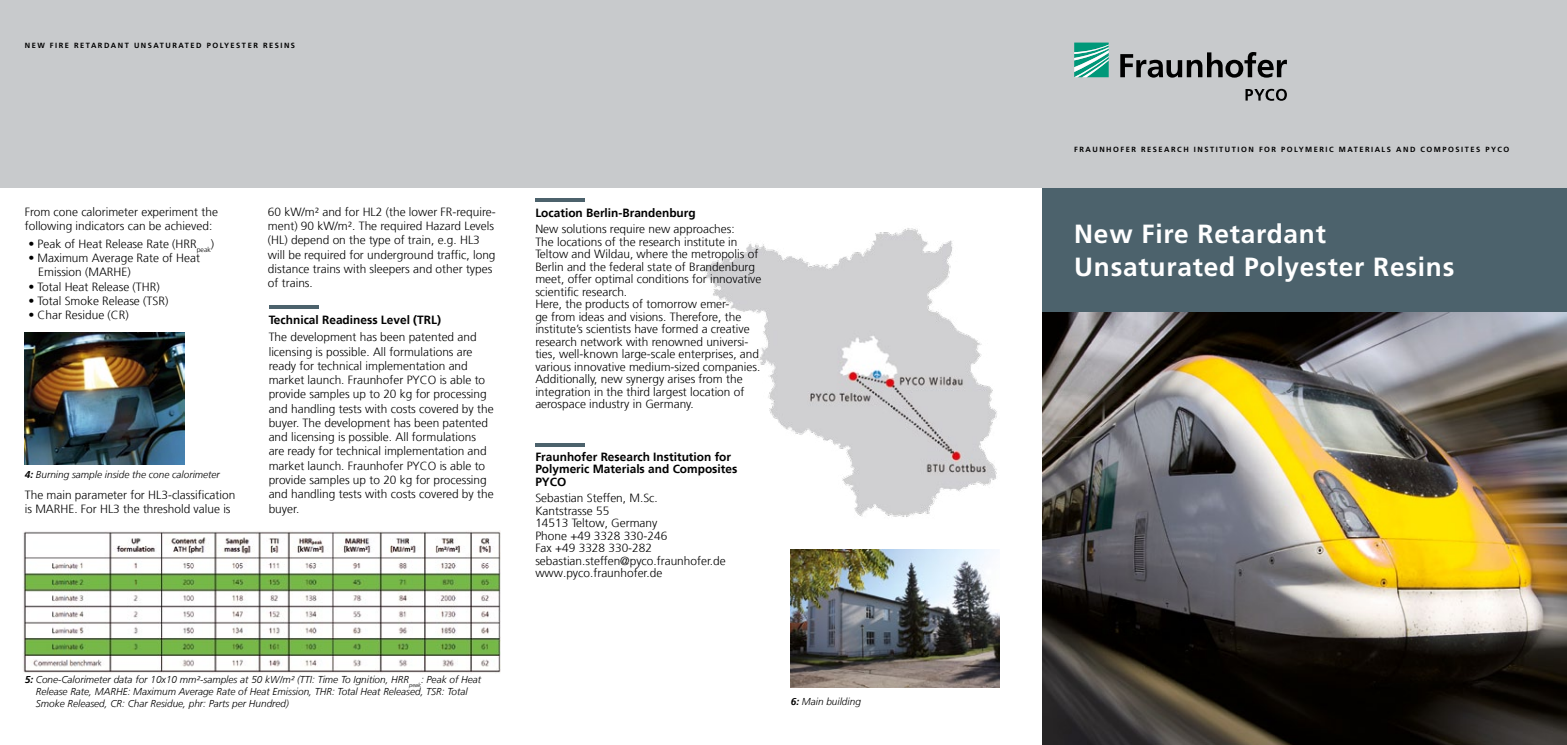
<style>
.page{position:relative;width:1567px;height:745px;background:#fff}
.page>*{position:absolute;margin:0;border:0;box-sizing:border-box;transform-origin:0 0}
.t1{font:700 26.25px/32.5px "Frutiger LT Com";letter-spacing:.03em;color:#fff}
.t2{font:300 11.88px/12.5px "Frutiger";color:#000}
.t3{font:700 11.88px/12.5px "Frutiger";color:#000}
.t4{font:italic 300 10px/12px "Frutiger LT Com";color:#000}
.t5{font:italic 300 10px "Frutiger";color:#000}
.t6{font:700 7.5px "Frutiger LT Com";letter-spacing:.2em;color:#000}
.s1{font-weight:700}
</style>
<div class="page">
<div style="left:0;top:0;width:1566px;height:188px;background:#c8cacc"></div>
<svg style="left:1074px;top:43px;width:34px;height:34px"></svg>
<svg style="left:1120px;top:52px;width:166px;height:26px"></svg>
<svg style="left:1245px;top:89px;width:41px;height:12px"></svg>
<div style="left:1042px;top:188px;width:524px;height:124px;background:#4c626c"></div>
<img style="left:703px;top:228px;width:294px;height:289px">
<hr style="left:535px;top:198px;width:50px;height:4px;background:#4c626c">
<hr style="left:535px;top:443px;width:50px;height:3px;background:#4c626c">
<img style="left:790px;top:549px;width:209px;height:137px">
<img style="left:1042px;top:312px;width:524px;height:432px">
<img style="left:25px;top:332px;width:159px;height:132px">
<hr style="left:269px;top:305px;width:49px;height:3px;background:#4c626c">
<img style="left:23px;top:530px;width:478px;height:142px">
<p class="t6" style="left:25px;top:41px;width:272px">N EW FI RE RETARDANT U NSATURATED POLYESTER RESI NS</p>
<p class="t2" style="left:25px;top:205px;width:195px;line-height:14.2px">From cone calorimeter experiment the following indicators can be achieved:</p>
<p class="t2" style="left:28px;top:237px;width:187px">• Peak of Heat Release Rate (HRR<sub>peak</sub>)</p>
<p class="t2" style="left:38px;top:251px;width:163px;line-height:14.2px;text-indent:-10px">• Maximum Average Rate of Heat<br>Emission (MARHE)</p>
<p class="t2" style="left:28px;top:280px;width:133px">• Total Heat Release (THR)</p>
<p class="t2" style="left:28px;top:294px;width:141px">• Total Smoke Release (TSR)</p>
<p class="t2" style="left:28px;top:309px;width:102px">• Char Residue (CR)</p>
<p class="t4" style="left:25px;top:468px;width:197px"><span class="s1">4:</span> Burning sample inside the cone calorimeter</p>
<p class="t2" style="left:25px;top:487px;width:212px;line-height:14.2px">The main parameter for HL3-classification is MARHE. For HL3 the threshold value is</p>
<p class="t2" style="left:268px;top:205px;width:229px;line-height:14.2px">60 kW/m² and for HL2 (the lower FR-require&shy;ment) 90 kW/m². The required Hazard Levels (HL) depend on the type of train, e.g. HL3 will be required for underground traffic, long distance trains with sleepers and other types of trains.</p>
<p class="t3" style="left:269px;top:313px;width:174px">Technical Readiness Level (TRL)</p>
<p class="t2" style="left:269px;top:330px;width:226px;line-height:14.2px">The development has been patented and licensing is possible. All formulations are ready for technical implementation and market launch. Fraunhofer PYCO is able to provide samples up to 20 kg for processing and handling tests with costs covered by the buyer. The development has been patented and licensing is possible. All formulations are ready for technical implementation and market launch. Fraunhofer PYCO is able to provide samples up to 20 kg for processing and handling tests with costs covered by the buyer.</p>
<p class="t4" style="left:36px;top:673px;width:446px;text-indent:-11px"><span class="s1">5:</span> Cone-Calorimeter data for 10x10 mm²-samples at 50 kW/m² (TTI: Time To Ignition, HRR<sub>peak</sub>: Peak of Heat<br>Release Rate, MARHE: Maximum Average Rate of Heat Emission, THR: Total Heat Released, TSR: Total<br>Smoke Released, CR: Char Residue, phr: Parts per Hundred)</p>
<p class="t3" style="left:535px;top:206px;width:162px">Location Berlin-Brandenburg</p>
<p class="t2" style="left:535px;top:223px;width:228px">New solutions require new approaches:<br>The locations of the research institute in Teltow and Wildau, where the metropolis of Berlin and the federal state of Brandenburg meet, offer optimal conditions for innovative scientific research.<br>Here, the products of tomorrow emer-<br>ge from ideas and visions. Therefore, the institute’s scientists have formed a creative research network with renowned universi&shy;ties, well-known large-scale enterprises, and various innovative medium-sized companies.<br>Additionally, new synergy arises from the integration in the third largest location of aerospace industry in Germany.</p>
<p class="t3" style="left:535px;top:450px;width:203px">Fraunhofer Research Institution for<br>Polymeric Materials and Composites<br>PYCO</p>
<p class="t2" style="left:535px;top:491px;width:192px">Sebastian Steffen, M.Sc.<br>Kantstrasse 55<br>14513 Teltow, Germany<br>Phone +49 3328 330-246<br>Fax +49 3328 330-282 sebastian.steffen@pyco.fraunhofer.de www.pyco.fraunhofer.de</p>
<p class="t5" style="left:790px;top:695px;width:72px"><span class="s1">6:</span> Main building</p>
<p class="t6" style="left:1074px;top:145px;width:424px">FRAUNHOF ER RESEARCH INSTI TUTI ON F OR POLYMERI C M ATERI ALS AND COMPOSI TES PYCO</p>
<h1 class="t1" style="left:1074px;top:217px;width:382px">NEW FIRE RETARDANT<br>UNSATURATED POLYESTER RESINS</h1>
</div>
